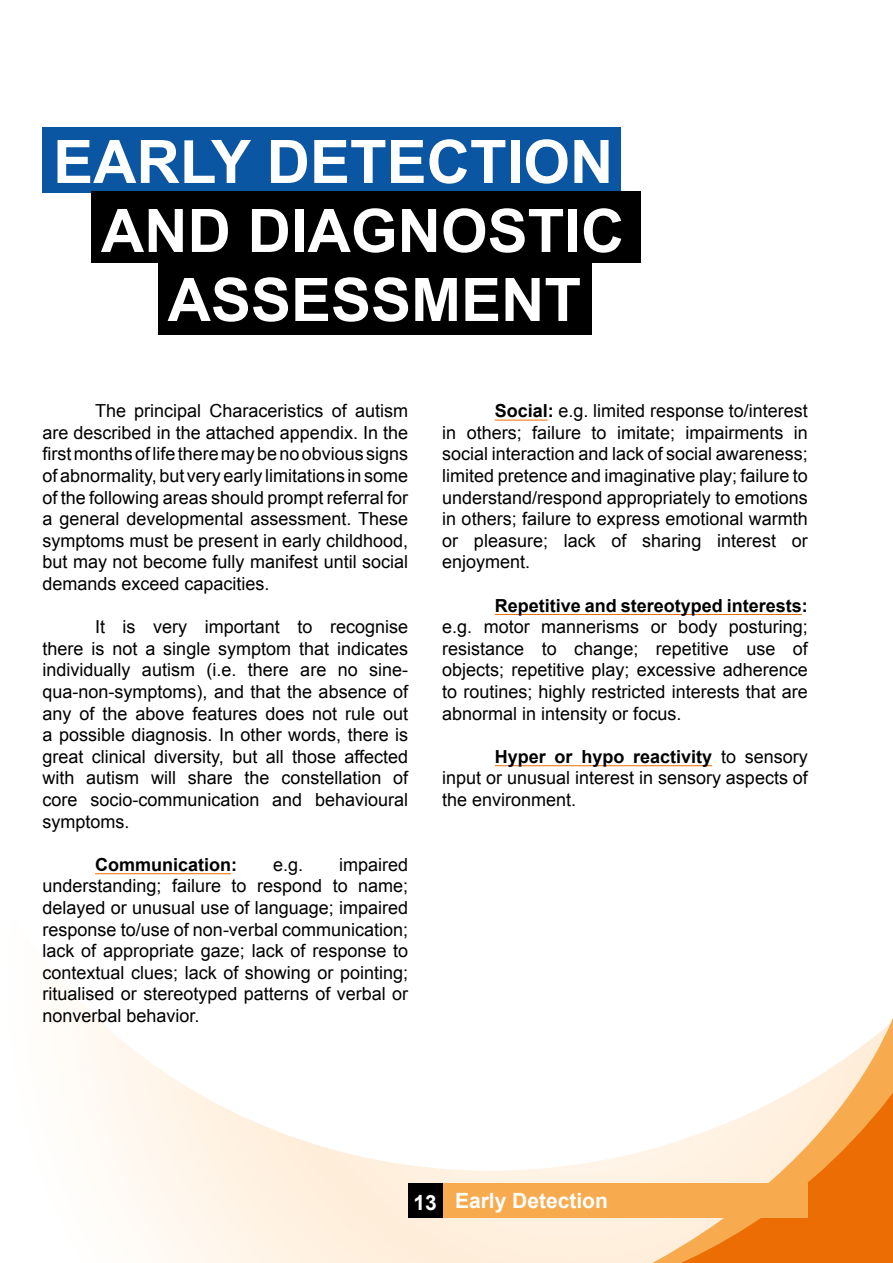
<style>
.page{position:relative;width:893px;height:1263px;background:#fff}
.page>*{position:absolute;margin:0;border:0;box-sizing:border-box;transform-origin:0 0}
.t1{font:700 60px "Arial";color:#fff}
.t2{font:700 21px "Arial";color:#fff}
.t3{font:18px/21.6px "Arial";color:#000;text-align:justify}
.t4{font:700 18px "Arial";color:#000}
.s1{font-weight:700}
</style>
<div class="page">
<svg style="left:75px;top:614px;width:638px;height:649px"></svg>
<svg style="left:580px;top:971px;width:313px;height:292px"></svg>
<svg style="left:584px;top:1072px;width:309px;height:191px"></svg>
<div style="left:442px;top:1183px;width:366px;height:34px;background:#f7aa4e"></div>
<div style="left:408px;top:1183px;width:34px;height:34px;background:#000"></div>
<hr style="left:95px;top:873px;width:136px;height:1px;background:#ed6d05">
<hr style="left:495px;top:420px;width:53px;height:1px;background:#ed6d05">
<hr style="left:495px;top:614px;width:307px;height:1px;background:#ed6d05">
<hr style="left:495px;top:765px;width:217px;height:1px;background:#ed6d05">
<div style="left:159px;top:253px;width:433px;height:82px;background:#000"></div>
<div style="left:43px;top:128px;width:578px;height:65px;background:#0a56a3"></div>
<div style="left:91px;top:191px;width:550px;height:72px;background:#000"></div>
<h1 class="t1" style="left:53px;top:122px;width:562px">EARLY DETECTION</h1>
<h1 class="t1" style="left:101px;top:191px;width:525px">AND DIAGNOSTIC</h1>
<h1 class="t1" style="left:168px;top:260px;width:415px">ASSESSMENT</h1>
<p class="t3" style="left:43px;top:400px;width:367px;text-indent:53px">The principal Characeristics of autism are described in the attached appendix. In the first months of life there may be no obvious signs of abnormality, but very early limitations in some of the following areas should prompt referral for a general developmental assessment. These symptoms must be present in early childhood, but may not become fully manifest until social demands exceed capacities.</p>
<p class="t3" style="left:43px;top:616px;width:367px;text-indent:53px">It is very important to recognise there is not a single symptom that indicates individually autism (i.e. there are no sine&shy;qua-non-symptoms), and that the absence of any of the above features does not rule out a possible diagnosis. In other words, there is great clinical diversity, but all those affected with autism will share the constellation of core socio-communication and behavioural symptoms.</p>
<p class="t4" style="left:95px;top:852px;width:144px">Communication:</p>
<p class="t3" style="left:273px;top:854px;width:32px">e.g.</p>
<p class="t3" style="left:43px;top:854px;width:367px;text-indent:297px">impaired understanding; failure to respond to name; delayed or unusual use of language; impaired response to/use of non-verbal communication; lack of appropriate gaze; lack of response to contextual clues; lack of showing or pointing; ritualised or stereotyped patterns of verbal or nonverbal behavior.</p>
<p class="t3" style="left:442px;top:400px;width:367px;text-indent:53px"><span class="s1">Social:</span> e.g. limited response to/interest in others; failure to imitate; impairments in social interaction and lack of social awareness; limited pretence and imaginative play; failure to understand/respond appropriately to emotions in others; failure to express emotional warmth or pleasure; lack of sharing interest or enjoyment.</p>
<p class="t4" style="left:495px;top:593px;width:315px">Repetitive and stereotyped interests:</p>
<p class="t3" style="left:442px;top:616px;width:367px">e.g. motor mannerisms or body posturing; resistance to change; repetitive use of objects; repetitive play; excessive adherence to routines; highly restricted interests that are abnormal in intensity or focus.</p>
<p class="t3" style="left:442px;top:746px;width:367px;text-indent:52px"><span class="s1">Hyper or hypo reactivity</span> to sensory input or unusual interest in sensory aspects of the environment.</p>
<p class="t2" style="left:414px;top:1188px;width:25px">13</p>
<p class="t2" style="left:455px;top:1187px;width:154px">Early Detection</p>
</div>
